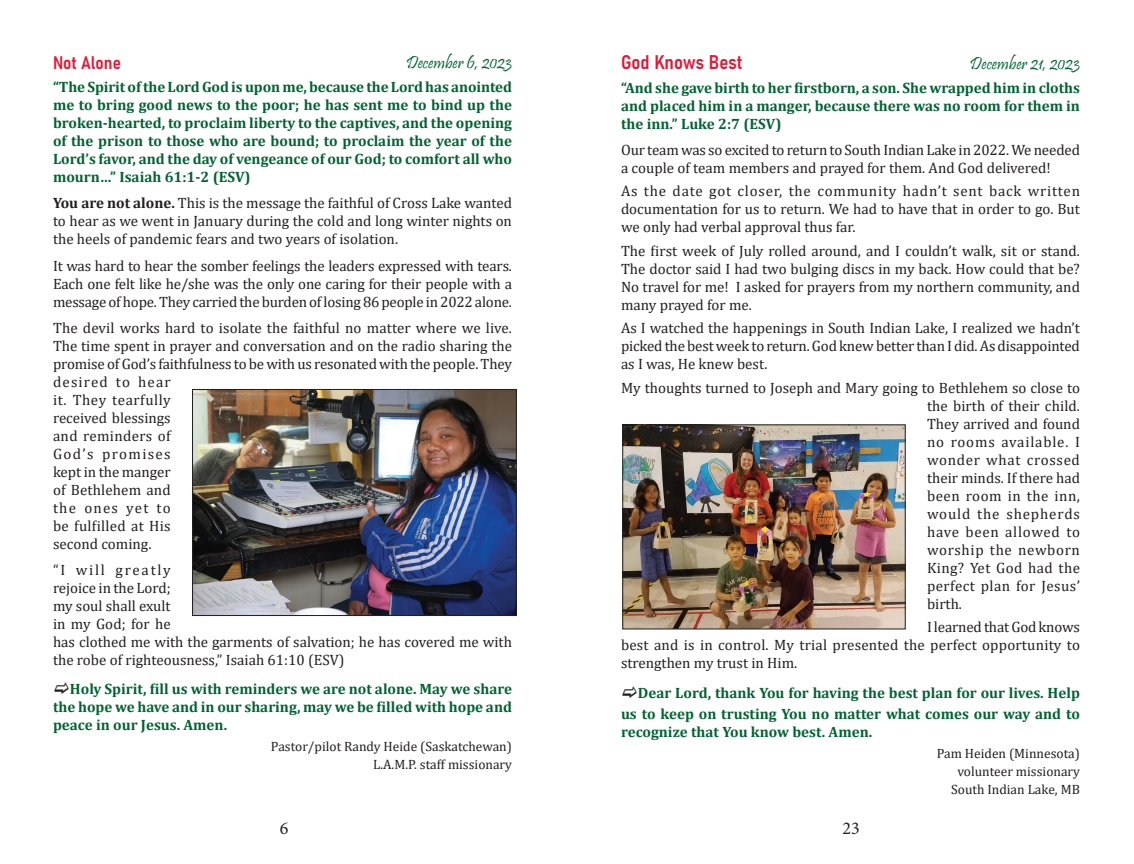
<style>
.page{position:relative;width:1134px;height:864px;background:#fff}
.page>*{position:absolute;margin:0;border:0;box-sizing:border-box;transform-origin:0 0}
.Dev_heading{font:19.5px "Bahnschrift";color:#e51836}
.Dev_date{font:18px "Pristina";color:#006432}
.Dev_heading-2{font:18px "Bahnschrift";color:#e51836}
.t1{font:18px "Minion Pro";color:#231f20}
.Dev_body{font:15px/18px "Cambria";color:#231f20;text-align:justify}
.Dev_scripture{font:700 15px/18px "Cambria";color:#006432;text-align:justify}
.Dev_prayer{font:700 15px/18px "Cambria";color:#006432;text-align:justify}
.Dev_author{font:13.5px "Cambria";color:#231f20}
.s1{font-weight:700}
</style>
<div class="page">
<img style="left:194px;top:391px;width:321px;height:223px">
<div style="left:192px;top:389px;width:325px;height:227px;border:1px solid #231f20"></div>
<img style="left:625px;top:427px;width:278px;height:200px">
<div style="left:623px;top:425px;width:282px;height:204px;border:1px solid #231f20"></div>
<p class="Dev_date" style="left:406px;top:53px;width:107px">December 6, 2023</p>
<p class="Dev_heading" style="left:621px;top:48px;width:123px">God Knows Best</p>
<p class="Dev_scripture" style="left:621px;top:78px;width:461px">“And she gave birth to her firstborn, a son. She wrapped him in cloths and placed him in a manger, because there was no room for them in the inn.” Luke 2:7 (ESV)</p>
<p class="Dev_body" style="left:621px;top:141px;width:461px">Our team was so excited to return to South Indian Lake in 2022. We needed a couple of team members and prayed for them. And God delivered!</p>
<p class="Dev_body" style="left:621px;top:182px;width:461px">As the date got closer, the community hadn’t sent back written documentation for us to return. We had to have that in order to go. But we only had verbal approval thus far.</p>
<p class="Dev_body" style="left:621px;top:242px;width:460px">The first week of July rolled around, and I couldn’t walk, sit or stand.<br>The doctor said I had two bulging discs in my back. How could that be?<br>No travel for me! I asked for prayers from my northern community, and many prayed for me.</p>
<p class="Dev_body" style="left:621px;top:319px;width:460px">As I watched the happenings in South Indian Lake, I realized we hadn’t picked the best week to return. God knew better than I did. As disappointed as I was, He knew best.</p>
<p class="Dev_body" style="left:927px;top:378px;width:155px;text-indent:-306px">My thoughts turned to Joseph and Mary going to Bethlehem so close to the birth of their child.<br>They arrived and found no rooms available. I wonder what crossed their minds. If there had been room in the inn, would the shepherds have been allowed to worship the newborn King? Yet God had the perfect plan for Jesus’ birth.</p>
<p class="Dev_body" style="left:621px;top:618px;width:461px;text-indent:306px">I learned that God knows best and is in control. My trial presented the perfect opportunity to strengthen my trust in Him.</p>
<p class="Dev_prayer" style="left:621px;top:681px;width:461px;line-height:21.6px;text-align:right">Dear Lord, thank You for having the best plan for our lives. Help us to keep on trusting You no matter what comes our way and to</p>
<p class="Dev_prayer" style="left:621px;top:723px;width:253px">recognize that You know best. Amen.</p>
<p class="Dev_author" style="left:937px;top:745px;width:145px">Pam Heiden (Minnesota)</p>
<p class="Dev_author" style="left:957px;top:763px;width:124px">volunteer missionary</p>
<p class="Dev_author" style="left:951px;top:781px;width:130px">South Indian Lake, MB</p>
<p class="Dev_date" style="left:970px;top:53px;width:112px">December 21, 2023</p>
<p class="Dev_heading-2" style="left:53px;top:49px;width:70px">Not Alone</p>
<p class="Dev_scripture" style="left:53px;top:78px;width:461px">“The Spirit of the Lord God is upon me, because the Lord has anointed me to bring good news to the poor; he has sent me to bind up the broken-hearted, to proclaim liberty to the captives, and the opening of the prison to those who are bound; to proclaim the year of the Lord’s favor, and the day of vengeance of our God; to comfort all who mourn…” Isaiah 61:1-2 (ESV)</p>
<p class="Dev_body" style="left:53px;top:194px;width:461px"><span class="s1">You are not alone.</span> This is the message the faithful of Cross Lake wanted to hear as we went in January during the cold and long winter nights on the heels of pandemic fears and two years of isolation.</p>
<p class="Dev_body" style="left:53px;top:256px;width:461px">It was hard to hear the somber feelings the leaders expressed with tears.<br>Each one felt like he/she was the only one caring for their people with a message of hope. They carried the burden of losing 86 people in 2022 alone.</p>
<p class="Dev_body" style="left:53px;top:318px;width:461px;text-align:left">The devil works hard to isolate the faithful no matter where we live.<br>The time spent in prayer and conversation and on the radio sharing the promise of God’s faithfulness to be with us resonated with the people. They desired to hear<br>it. They tearfully<br>received blessings<br>and reminders of<br>God’s promises<br>kept in the manger<br>of Bethlehem and<br>the ones yet to<br>be fulfilled at His<br>second coming.</p>
<p class="Dev_body" style="left:53px;top:561px;width:460px;text-align:left">“I will greatly<br>rejoice in the Lord;<br>my soul shall exult<br>in my God; for he<br>has clothed me with the garments of salvation; he has covered me with the robe of righteousness,” Isaiah 61:10 (ESV)</p>
<p class="Dev_prayer" style="left:53px;top:680px;width:461px;text-indent:17px">Holy Spirit, fill us with reminders we are not alone. May we share the hope we have and in our sharing, may we be filled with hope and peace in our Jesus. Amen.</p>
<p class="Dev_author" style="left:271px;top:739px;width:243px">Pastor/pilot Randy Heide (Saskatchewan)</p>
<p class="Dev_author" style="left:373px;top:757px;width:140px">L.A.M.P. staff missionary</p>
<p class="t1" style="left:280px;top:816px;width:10px">6</p>
<p class="t1" style="left:842px;top:816px;width:19px">23</p>
</div>
